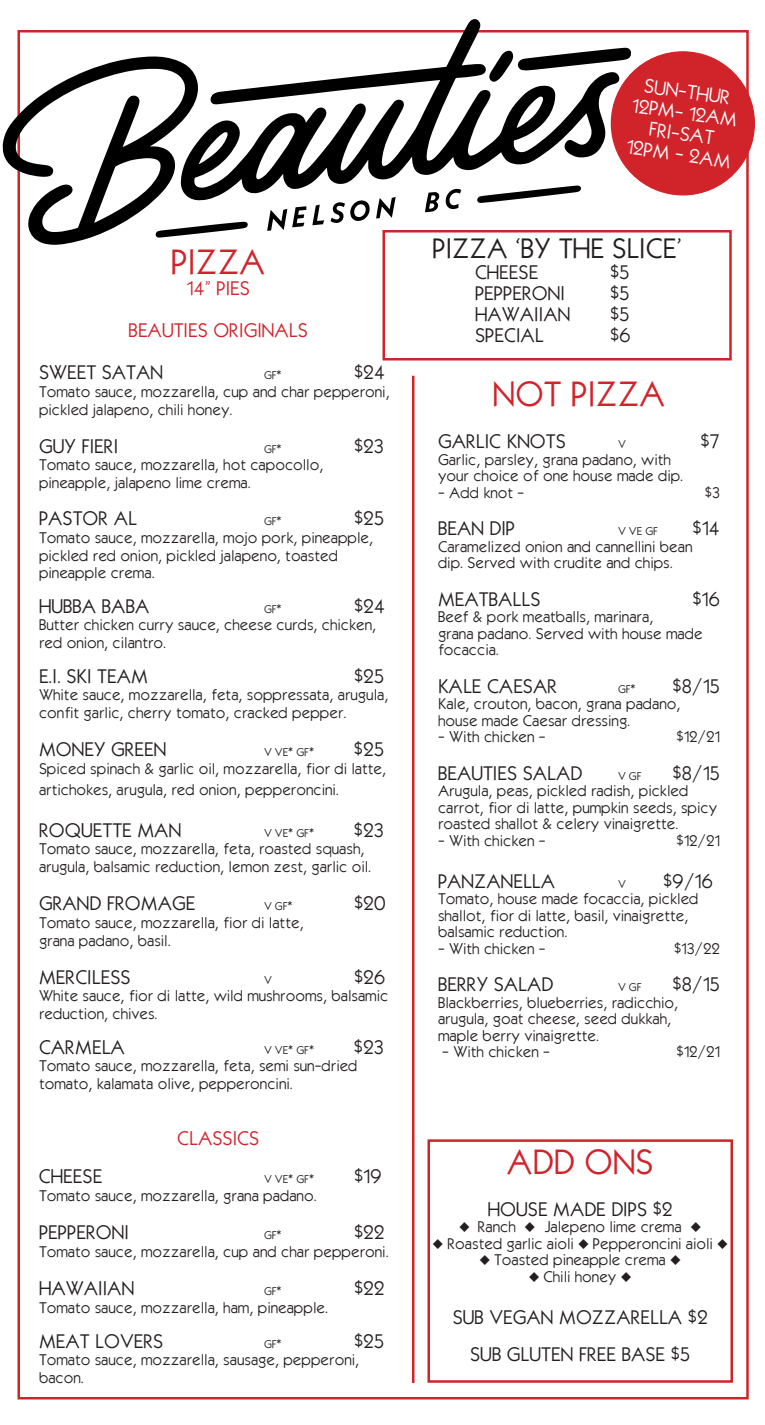
<style>
.page{position:relative;width:765px;height:1425px;background:#fff}
.page>*{position:absolute;margin:0;border:0;box-sizing:border-box;transform-origin:0 0}
.t1{font:31.25px "Kabel";color:#d1232a}
.t2{font:25px "Kabel";color:#231f20}
.t3{font:17.5px/37.5px "Kabel";color:#231f20;text-align:center}
.t4{font:17.5px "Kabel";color:#d1232a}
.t5{font:17.5px/21px "Kabel";color:#fff;text-align:center}
.t6{font:13.75px/16.5px "Kabel";color:#231f20}
.t7{font:10px "Kabel";color:#231f20}
.s1{color:#d1232a}
.s2{font-family:"Monotype Sorts"}
</style>
<div class="page">
<div style="left:17px;top:30px;width:732px;height:1370px;background:#fff;border:2px solid #d1232a"></div>
<div style="left:382px;top:230px;width:350px;height:131px;border:2px solid #d1232a"></div>
<hr style="left:412px;top:376px;width:3px;height:1007px;background:#d1232a">
<div style="left:611px;top:52px;width:143px;height:143px;background:#d1232a;border-radius:50%"></div>
<div style="left:428px;top:1139px;width:305px;height:244px;border:2px solid #d1232a"></div>
<svg style="left:181px;top:19px;width:439px;height:175px"></svg>
<svg style="left:477px;top:186px;width:105px;height:17px"></svg>
<svg style="left:2px;top:56px;width:246px;height:189px"></svg>
<svg style="left:489px;top:48px;width:255px;height:127px"></svg>
<svg style="left:267px;top:206px;width:39px;height:25px"></svg>
<svg style="left:331px;top:197px;width:65px;height:26px"></svg>
<svg style="left:425px;top:189px;width:36px;height:23px"></svg>
<svg style="left:312px;top:205px;width:12px;height:20px"></svg>
<h1 class="t1" style="left:171px;top:242px;width:95px">PIZZA</h1>
<p class="t4" style="left:186px;top:278px;width:65px">14” PIES</p>
<p class="t4" style="left:129px;top:320px;width:181px">BEAUTIES ORIGINALS</p>
<p class="t3" style="left:39px;top:354px;width:126px">SWEET SATAN</p>
<p class="t7" style="left:264px;top:369px;width:19px">GF*</p>
<p class="t3" style="left:354px;top:354px;width:33px">$24</p>
<p class="t6" style="left:39px;top:383px;width:352px;line-height:17.5px">Tomato sauce, mozzarella, cup and char pepperoni, pickled jalapeno, chili honey.</p>
<p class="t3" style="left:39px;top:427px;width:81px">GUY FIERI</p>
<p class="t7" style="left:264px;top:443px;width:19px">GF*</p>
<p class="t3" style="left:354px;top:427px;width:31px">$23</p>
<p class="t6" style="left:39px;top:456px;width:286px;line-height:17.5px">Tomato sauce, mozzarella, hot capocollo, pineapple, jalapeno lime crema.</p>
<p class="t3" style="left:39px;top:500px;width:100px">PASTOR AL</p>
<p class="t7" style="left:264px;top:515px;width:19px">GF*</p>
<p class="t3" style="left:354px;top:500px;width:32px">$25</p>
<p class="t6" style="left:39px;top:529px;width:336px;line-height:17.5px">Tomato sauce, mozzarella, mojo pork, pineapple, pickled red onion, pickled jalapeno, toasted pineapple crema.</p>
<p class="t3" style="left:39px;top:587px;width:112px">HUBBA BABA</p>
<p class="t7" style="left:264px;top:603px;width:19px">GF*</p>
<p class="t3" style="left:354px;top:587px;width:33px">$24</p>
<p class="t6" style="left:39px;top:616px;width:339px;line-height:17.5px">Butter chicken curry sauce, cheese curds, chicken, red onion, cilantro.</p>
<p class="t3" style="left:39px;top:657px;width:111px">E.I. SKI TEAM</p>
<p class="t3" style="left:354px;top:657px;width:32px">$25</p>
<p class="t6" style="left:39px;top:686px;width:351px;line-height:17.5px">White sauce, mozzarella, feta, soppressata, arugula, confit garlic, cherry tomato, cracked pepper.</p>
<p class="t3" style="left:39px;top:731px;width:129px">MONEY GREEN</p>
<p class="t7" style="left:264px;top:746px;width:52px">V VE* GF*</p>
<p class="t3" style="left:354px;top:731px;width:32px">$25</p>
<p class="t6" style="left:39px;top:758px;width:349px;line-height:21px">Spiced spinach &amp; garlic oil, mozzarella, fior di latte, artichokes, arugula, red onion, pepperoncini.</p>
<p class="t3" style="left:39px;top:811px;width:144px">ROQUETTE MAN</p>
<p class="t7" style="left:264px;top:827px;width:52px">V VE* GF*</p>
<p class="t3" style="left:354px;top:811px;width:31px">$23</p>
<p class="t6" style="left:39px;top:840px;width:334px;line-height:17.5px">Tomato sauce, mozzarella, feta, roasted squash, arugula, balsamic reduction, lemon zest, garlic oil.</p>
<p class="t3" style="left:39px;top:885px;width:158px">GRAND FROMAGE</p>
<p class="t7" style="left:264px;top:900px;width:30px">V GF*</p>
<p class="t3" style="left:354px;top:885px;width:34px">$20</p>
<p class="t6" style="left:39px;top:914px;width:266px;line-height:17.5px">Tomato sauce, mozzarella, fior di latte, grana padano, basil.</p>
<p class="t3" style="left:39px;top:958px;width:93px">MERCILESS</p>
<p class="t7" style="left:264px;top:974px;width:9px">V</p>
<p class="t3" style="left:354px;top:958px;width:33px">$26</p>
<p class="t6" style="left:39px;top:987px;width:351px;line-height:17.5px">White sauce, fior di latte, wild mushrooms, balsamic reduction, chives.</p>
<p class="t3" style="left:39px;top:1028px;width:87px">CARMELA</p>
<p class="t7" style="left:264px;top:1044px;width:52px">V VE* GF*</p>
<p class="t3" style="left:354px;top:1028px;width:31px">$23</p>
<p class="t6" style="left:39px;top:1057px;width:320px;line-height:17.5px">Tomato sauce, mozzarella, feta, semi sun-dried tomato, kalamata olive, pepperoncini.</p>
<p class="t4" style="left:177px;top:1127px;width:84px">CLASSICS</p>
<p class="t3" style="left:39px;top:1158px;width:65px">CHEESE</p>
<p class="t7" style="left:264px;top:1173px;width:52px">V VE* GF*</p>
<p class="t3" style="left:354px;top:1158px;width:29px">$19</p>
<p class="t6" style="left:39px;top:1187px;width:279px">Tomato sauce, mozzarella, grana padano.</p>
<p class="t3" style="left:39px;top:1214px;width:91px">PEPPERONI</p>
<p class="t7" style="left:264px;top:1229px;width:19px">GF*</p>
<p class="t3" style="left:354px;top:1214px;width:32px">$22</p>
<p class="t6" style="left:39px;top:1243px;width:351px">Tomato sauce, mozzarella, cup and char pepperoni.</p>
<p class="t3" style="left:39px;top:1270px;width:97px">HAWAIIAN</p>
<p class="t7" style="left:264px;top:1285px;width:19px">GF*</p>
<p class="t3" style="left:354px;top:1270px;width:32px">$22</p>
<p class="t6" style="left:39px;top:1299px;width:291px">Tomato sauce, mozzarella, ham, pineapple.</p>
<p class="t3" style="left:39px;top:1322px;width:126px">MEAT LOVERS</p>
<p class="t7" style="left:264px;top:1338px;width:19px">GF*</p>
<p class="t3" style="left:354px;top:1322px;width:32px">$25</p>
<p class="t6" style="left:39px;top:1351px;width:322px;line-height:17.5px">Tomato sauce, mozzarella, sausage, pepperoni, bacon.</p>
<p class="t5" style="left:636px;top:74px;width:108px;rotate:8deg"><span class="s1">SUN-THUR<br>12PM- 12</span>AM<br>FRI-SAT<br>12PM - 2AM</p>
<h2 class="t2" style="left:432px;top:232px;width:251px">PIZZA ‘BY THE SLICE’</h2>
<p class="t3" style="left:475px;top:254px;width:65px">CHEESE</p>
<p class="t3" style="left:610px;top:254px;width:21px">$5</p>
<p class="t3" style="left:475px;top:275px;width:91px">PEPPERONI</p>
<p class="t3" style="left:610px;top:275px;width:21px">$5</p>
<p class="t3" style="left:475px;top:296px;width:97px">HAWAIIAN</p>
<p class="t3" style="left:610px;top:296px;width:21px">$5</p>
<p class="t3" style="left:475px;top:317px;width:70px">SPECIAL</p>
<p class="t3" style="left:610px;top:317px;width:22px">$6</p>
<h1 class="t1" style="left:493px;top:374px;width:174px">NOT PIZZA</h1>
<p class="t3" style="left:438px;top:423px;width:129px">GARLIC KNOTS</p>
<p class="t7" style="left:618px;top:438px;width:9px">V</p>
<p class="t3" style="left:700px;top:423px;width:21px">$7</p>
<p class="t6" style="left:438px;top:451px;width:247px">Garlic, parsley, grana padano, with your choice of one house made dip.</p>
<p class="t6" style="left:438px;top:484px;width:88px">- Add knot -</p>
<p class="t6" style="left:705px;top:484px;width:17px">$3</p>
<p class="t3" style="left:438px;top:510px;width:79px">BEAN DIP</p>
<p class="t7" style="left:618px;top:525px;width:42px">V VE GF</p>
<p class="t3" style="left:693px;top:510px;width:29px">$14</p>
<p class="t6" style="left:438px;top:538px;width:256px">Caramelized onion and cannellini bean dip. Served with crudite and chips.</p>
<p class="t3" style="left:438px;top:580px;width:104px">MEATBALLS</p>
<p class="t3" style="left:692px;top:580px;width:29px">$16</p>
<p class="t6" style="left:438px;top:609px;width:266px">Beef &amp; pork meatballs, marinara,<br>grana padano. Served with house made focaccia.</p>
<p class="t3" style="left:438px;top:667px;width:121px">KALE CAESAR</p>
<p class="t7" style="left:618px;top:683px;width:19px">GF*</p>
<p class="t3" style="left:673px;top:667px;width:49px">$8/15</p>
<p class="t6" style="left:438px;top:696px;width:244px">Kale, crouton, bacon, grana padano, house made Caesar dressing.</p>
<p class="t6" style="left:438px;top:729px;width:109px">- With chicken -</p>
<p class="t6" style="left:677px;top:729px;width:45px">$12/21</p>
<p class="t3" style="left:438px;top:754px;width:146px">BEAUTIES SALAD</p>
<p class="t7" style="left:618px;top:770px;width:25px">V GF</p>
<p class="t3" style="left:673px;top:754px;width:49px">$8/15</p>
<p class="t6" style="left:438px;top:783px;width:281px">Arugula, peas, pickled radish, pickled carrot, fior di latte, pumpkin seeds, spicy roasted shallot &amp; celery vinaigrette.</p>
<p class="t6" style="left:438px;top:832px;width:109px">- With chicken -</p>
<p class="t6" style="left:677px;top:832px;width:45px">$12/21</p>
<p class="t3" style="left:438px;top:862px;width:119px">PANZANELLA</p>
<p class="t7" style="left:618px;top:878px;width:9px">V</p>
<p class="t3" style="left:663px;top:862px;width:52px">$9/16</p>
<p class="t6" style="left:438px;top:891px;width:262px">Tomato, house made focaccia, pickled shallot, fior di latte, basil, vinaigrette, balsamic reduction.</p>
<p class="t6" style="left:438px;top:940px;width:109px">- With chicken -</p>
<p class="t6" style="left:674px;top:940px;width:47px">$13/22</p>
<p class="t3" style="left:438px;top:966px;width:117px">BERRY SALAD</p>
<p class="t7" style="left:618px;top:981px;width:25px">V GF</p>
<p class="t3" style="left:673px;top:966px;width:49px">$8/15</p>
<p class="t6" style="left:438px;top:994px;width:242px">Blackberries, blueberries, radicchio, arugula, goat cheese, seed dukkah, maple berry vinaigrette.</p>
<p class="t6" style="left:442px;top:1044px;width:109px">- With chicken -</p>
<p class="t6" style="left:677px;top:1044px;width:45px">$12/21</p>
<h1 class="t1" style="left:507px;top:1142px;width:148px">ADD ONS</h1>
<p class="t3" style="left:488px;top:1190px;width:186px">HOUSE MADE DIPS $2</p>
<p class="t6" style="left:432px;top:1219px;width:297px;text-align:center"><span class="s2">U</span> Ranch <span class="s2">U</span> Jalepeno lime crema <span class="s2">U<br>U</span> Roasted garlic aioli <span class="s2">U</span> Pepperoncini aioli <span class="s2">U<br>U</span> Toasted pineapple crema <span class="s2">U<br>U</span> Chili honey <span class="s2">U</span></p>
<p class="t3" style="left:453px;top:1298px;width:256px">SUB VEGAN MOZZARELLA $2<br>SUB GLUTEN FREE BASE $5</p>
</div>
